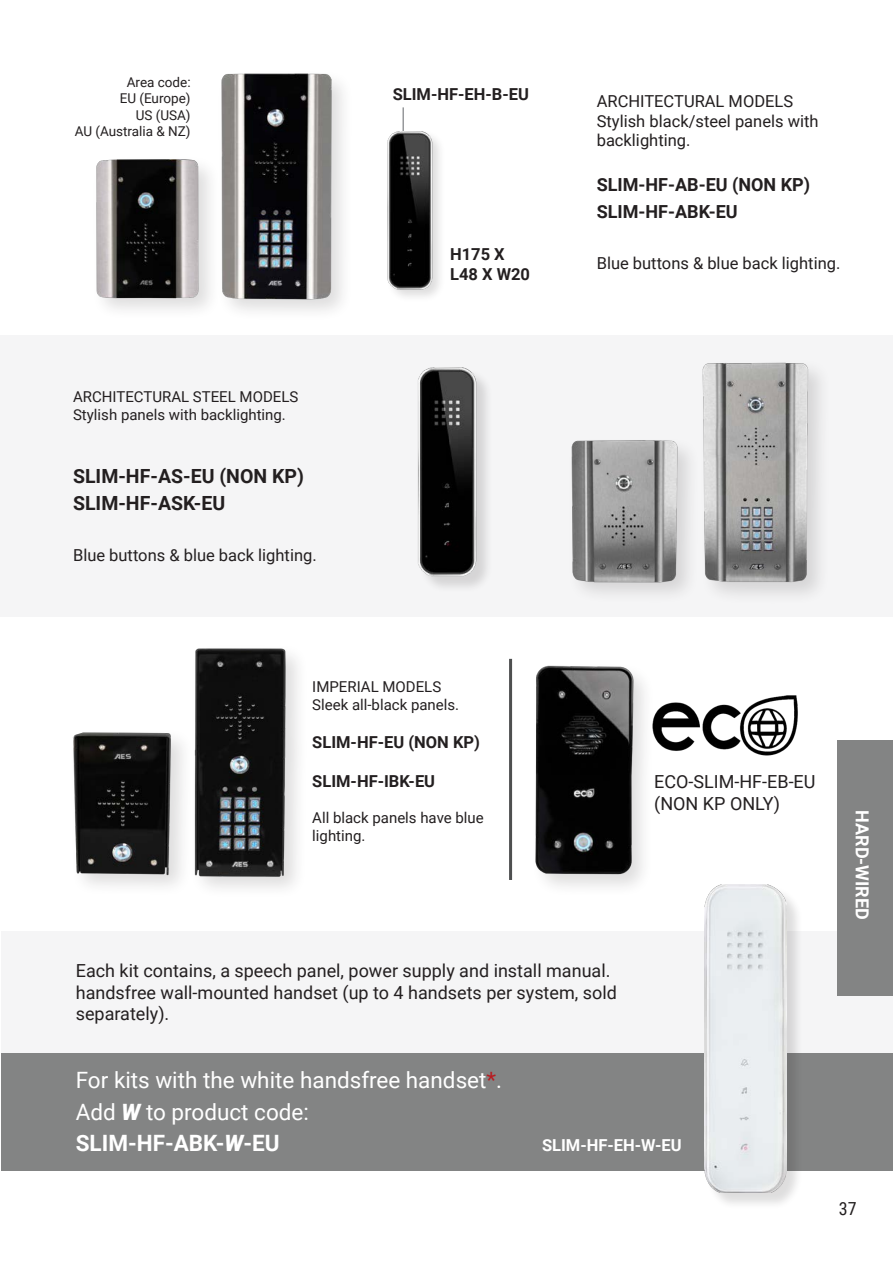
<style>
.page{position:relative;width:893px;height:1263px;background:#fff}
.page>*{position:absolute;margin:0;border:0;box-sizing:border-box;transform-origin:0 0}
.t1{font:22.5px "Roboto";color:#fff}
.t2{font:700 22.5px "Roboto";color:#fff}
.t3{font:700 19.5px "Roboto";color:#231f20}
.t4{font:18px/21.6px "Roboto";color:#231f20}
.t5{font:700 18px "Roboto";color:#231f20}
.t6{font:700 18px "Roboto";color:#fff}
.t7{font:18px "Roboto Condensed";color:#231f20}
.t8{font:16.5px/19.8px "Roboto";color:#231f20}
.t9{font:700 16.5px/19.8px "Roboto";color:#231f20}
.t10{font:700 16.5px "Roboto";color:#fff}
.t11{font:15px/18px "Roboto";color:#231f20}
.t12{font:13.5px "Roboto";color:#231f20}
.s1{color:#b81c21}
.s2{font-weight:900;font-style:italic}
</style>
<div class="page">
<div style="left:2px;top:931px;width:891px;height:234px;background:#f5f5f6"></div>
<div style="left:2px;top:1053px;width:891px;height:118px;background:#838484"></div>
<div style="left:705px;top:885px;width:99px;height:324px;background:#231f20;opacity:.15"></div>
<img style="left:704px;top:884px;width:82px;height:308px">
<div style="left:838px;top:740px;width:55px;height:255px;background:#838484"></div>
<hr style="left:402px;top:107px;width:2px;height:38px;background:#97999c">
<div style="left:0;top:336px;width:893px;height:281px;background:#f5f5f6"></div>
<img style="left:656px;top:695px;width:142px;height:61px">
<div style="left:190px;top:643px;width:119px;height:255px;background:#231f20;opacity:.15"></div>
<img style="left:190px;top:643px;width:103px;height:237px">
<img style="left:221px;top:73px;width:122px;height:237px">
<div style="left:68px;top:728px;width:126px;height:169px;background:#231f20;opacity:.15"></div>
<img style="left:68px;top:728px;width:109px;height:152px">
<div style="left:92px;top:155px;width:130px;height:165px;background:#231f20;opacity:.15"></div>
<img style="left:92px;top:157px;width:112px;height:145px">
<div style="left:567px;top:436px;width:133px;height:169px;background:#231f20;opacity:.15"></div>
<img style="left:567px;top:437px;width:117px;height:148px">
<div style="left:531px;top:662px;width:125px;height:235px;background:#231f20;opacity:.15"></div>
<img style="left:531px;top:662px;width:107px;height:217px">
<hr style="left:509px;top:659px;width:3px;height:221px;background:#4e4f50">
<div style="left:386px;top:129px;width:60px;height:174px;background:#231f20;opacity:.15"></div>
<img style="left:386px;top:131px;width:49px;height:165px">
<div style="left:419px;top:368px;width:74px;height:225px;background:#231f20;opacity:.15"></div>
<img style="left:418px;top:367px;width:63px;height:219px">
<div style="left:698px;top:358px;width:133px;height:247px;background:#231f20;opacity:.15"></div>
<img style="left:697px;top:358px;width:118px;height:228px">
<p class="t12" style="left:127px;top:73px;width:65px">Area code:</p>
<p class="t12" style="left:120px;top:89px;width:72px">EU (Europe)</p>
<p class="t12" style="left:136px;top:105px;width:56px">US (USA)</p>
<p class="t12" style="left:75px;top:122px;width:118px">AU (Australia &amp; NZ)</p>
<p class="t11" style="left:73px;top:387px;width:227px">ARCHITECTURAL STEEL MODELS</p>
<p class="t11" style="left:73px;top:405px;width:214px">Stylish panels with backlighting.</p>
<p class="t3" style="left:73px;top:462px;width:232px">SLIM-HF-AS-EU (NON KP)</p>
<p class="t3" style="left:73px;top:489px;width:154px">SLIM-HF-ASK-EU</p>
<p class="t8" style="left:73px;top:545px;width:245px">Blue buttons &amp; blue back lighting.</p>
<p class="t9" style="left:393px;top:83px;width:138px">SLIM-HF-EH-B-EU</p>
<p class="t9" style="left:450px;top:244px;width:81px">H175 X<br>L48 X W20</p>
<p class="t8" style="left:597px;top:90px;width:223px">ARCHITECTURAL MODELS<br>Stylish black/steel panels with backlighting.</p>
<p class="t5" style="left:597px;top:172px;width:215px">SLIM-HF-AB-EU (NON KP)</p>
<p class="t5" style="left:597px;top:199px;width:142px">SLIM-HF-ABK-EU</p>
<p class="t8" style="left:597px;top:253px;width:245px">Blue buttons &amp; blue back lighting.</p>
<p class="t11" style="left:312px;top:677px;width:130px">IMPERIAL MODELS</p>
<p class="t11" style="left:312px;top:695px;width:148px">Sleek all-black panels.</p>
<p class="t9" style="left:312px;top:731px;width:169px">SLIM-HF-EU (NON KP)</p>
<p class="t9" style="left:312px;top:771px;width:124px">SLIM-HF-IBK-EU</p>
<p class="t11" style="left:312px;top:808px;width:173px">All black panels have blue lighting.</p>
<p class="t4" style="left:654px;top:770px;width:163px">ECO-SLIM-HF-EB-EU (NON KP ONLY)</p>
<p class="t4" style="left:76px;top:959px;width:543px">Each kit contains, a speech panel, power supply and install manual. handsfree wall-mounted handset (up to 4 handsets per system, sold separately).</p>
<p class="t1" style="left:76px;top:1064px;width:428px">For kits with the white handsfree handset<span class="s1">*</span>.</p>
<p class="t1" style="left:76px;top:1096px;width:235px">Add <span class="s2">W</span> to product code:</p>
<p class="t2" style="left:76px;top:1127px;width:205px">SLIM-HF-ABK-<span class="s2">W</span>-EU</p>
<p class="t10" style="left:542px;top:1134px;width:141px">SLIM-HF-EH-W-EU</p>
<p class="t6" style="left:875px;top:810px;width:111px;rotate:90deg">HARD-WIRED</p>
<p class="t7" style="left:839px;top:1196px;width:19px">37</p>
</div>
